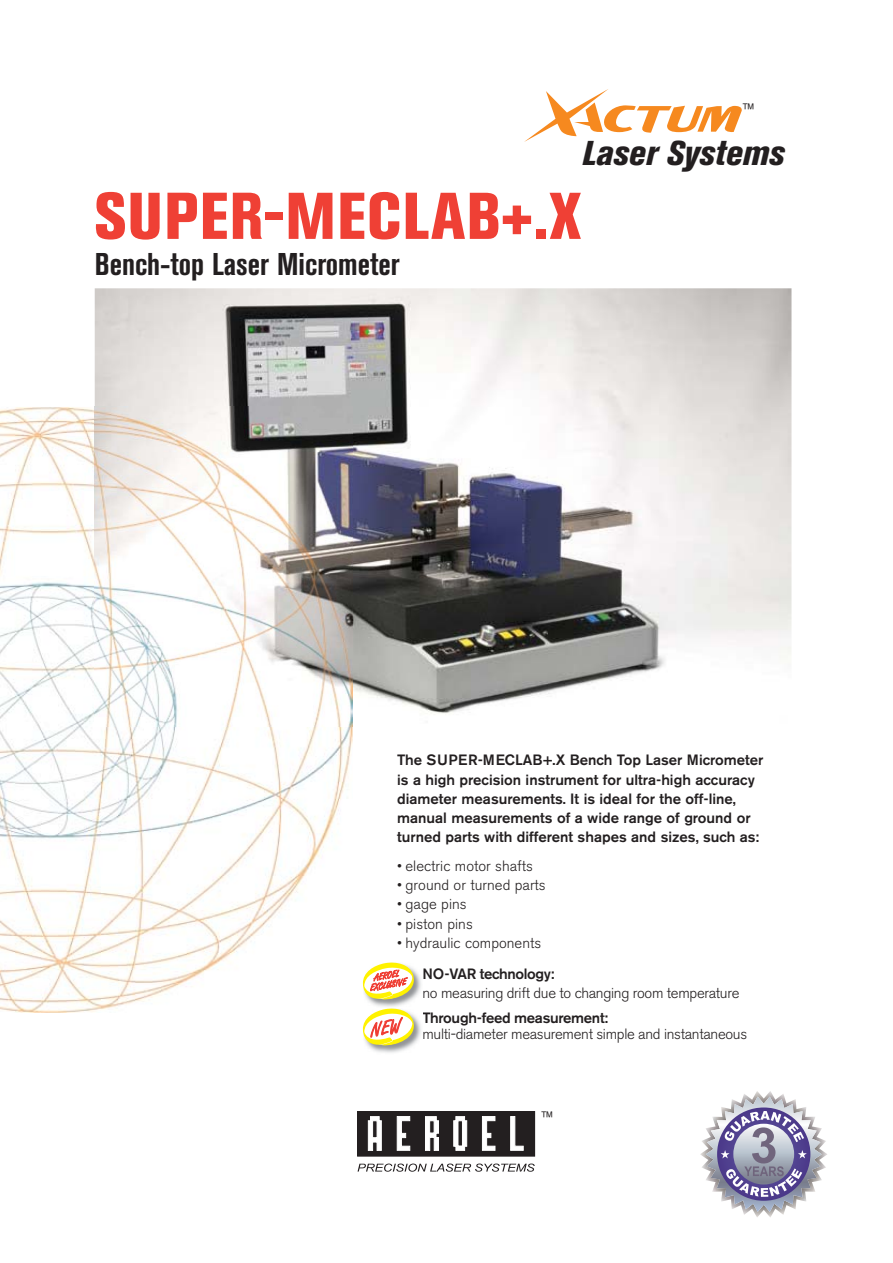
<style>
.page{position:relative;width:893px;height:1263px;background:#fff}
.page>*{position:absolute;margin:0;border:0;box-sizing:border-box;transform-origin:0 0}
.t1{font:800 condensed 65.4px "Akzidenz Grotesk BE";letter-spacing:.02em;color:#ef4035}
.t2{font:italic 800 condensed 34.2px "Akzidenz Grotesk BE";color:#231f20}
.t3{font:700 condensed 31.2px "Akzidenz Grotesk BE";color:#231f20}
.t4{font:300 17.85px "Akzidenz Grotesk BE";color:#231f20}
.t5{font:500 14.85px/19.4px "Akzidenz Grotesk BE";color:#231f20}
.t6{font:300 14.85px "Akzidenz Grotesk BE";letter-spacing:-.02em;color:#231f20}
.t7{font:300 14.85px "Akzidenz Grotesk BE";color:#231f20}
.t8{font:500 14.85px "Akzidenz Grotesk BE";letter-spacing:-.02em;color:#231f20}
</style>
<div class="page">
<img style="left:95px;top:288px;width:696px;height:438px">
<img style="left:0;top:407px;width:352px;height:606px">
<img style="left:95px;top:407px;width:257px;height:319px">
<img style="left:700px;top:1091px;width:127px;height:126px">
<img style="left:706px;top:1097px;width:116px;height:115px">
<img style="left:717px;top:1107px;width:93px;height:94px">
<svg style="left:721px;top:1111px;width:86px;height:86px;background:#948fb2"></svg>
<div style="left:358px;top:1112px;width:177px;height:44px;background:#231f20"></div>
<div style="left:357px;top:1111px;width:178px;height:45px;border:1px solid #231f20"></div>
<svg style="left:368px;top:1116px;width:14px;height:35px"></svg>
<div style="left:372px;top:1121px;width:5px;height:17px;border:1px solid #fff"></div>
<svg style="left:425px;top:1116px;width:14px;height:35px"></svg>
<svg style="left:397px;top:1116px;width:13px;height:35px"></svg>
<svg style="left:453px;top:1116px;width:14px;height:35px"></svg>
<div style="left:458px;top:1121px;width:5px;height:25px;border:1px solid #fff"></div>
<svg style="left:510px;top:1116px;width:14px;height:35px"></svg>
<svg style="left:482px;top:1116px;width:13px;height:35px"></svg>
<svg style="left:357px;top:1164px;width:178px;height:8px"></svg>
<svg style="left:524px;top:89px;width:218px;height:53px"></svg>
<img style="left:367px;top:969px;width:54px;height:84px">
<svg style="left:363px;top:963px;width:51px;height:36px"></svg>
<svg style="left:363px;top:1009px;width:51px;height:36px"></svg>
<p class="t4" style="left:742px;top:104px;width:14px">™</p>
<h2 class="t2" style="left:582px;top:141px;width:204px">Laser Systems</h2>
<h1 class="t1" style="left:95px;top:193px;width:488px">SUPER-MECLAB+.X</h1>
<h3 class="t3" style="left:95px;top:252px;width:307px">Bench-top Laser Micrometer</h3>
<p class="t5" style="left:397px;top:752px;width:368px">The SUPER-MECLAB+.X Bench Top Laser Micrometer is a high precision instrument for ultra-high accuracy diameter measurements. It is ideal for the off-line, manual measurements of a wide range of ground or turned parts with different shapes and sizes, such as:</p>
<p class="t7" style="left:397px;top:860px;width:137px">• electric motor shafts</p>
<p class="t7" style="left:397px;top:880px;width:150px">• ground or turned parts</p>
<p class="t7" style="left:397px;top:899px;width:71px">• gage pins</p>
<p class="t7" style="left:397px;top:918px;width:77px">• piston pins</p>
<p class="t7" style="left:397px;top:937px;width:146px">• hydraulic components</p>
<p class="t8" style="left:422px;top:969px;width:134px">NO-VAR technology:</p>
<p class="t6" style="left:422px;top:988px;width:318px">no measuring drift due to changing room temperature</p>
<p class="t8" style="left:422px;top:1013px;width:187px">Through-feed measurement:</p>
<p class="t6" style="left:422px;top:1029px;width:326px">multi-diameter measurement simple and instantaneous</p>
<p class="t4" style="left:541px;top:1111px;width:14px">™</p>
</div>
